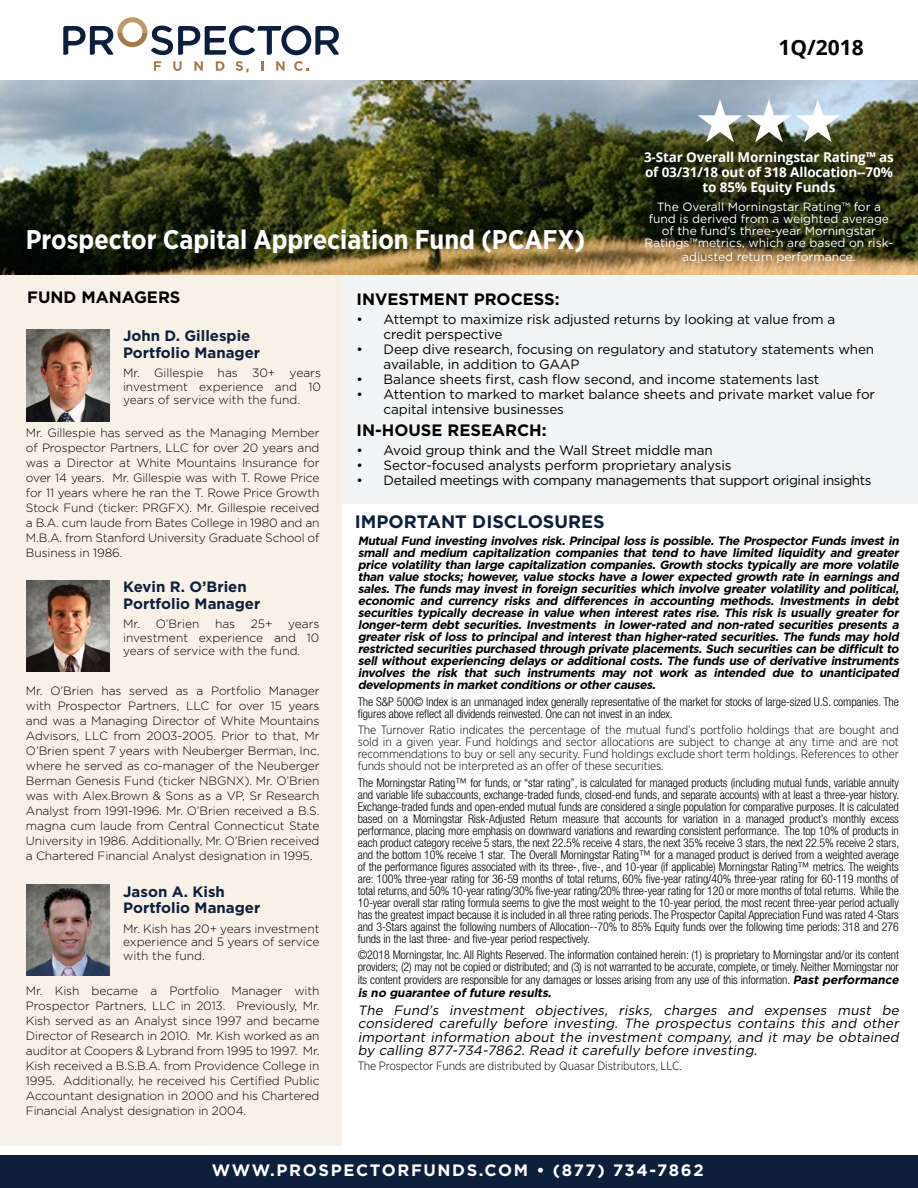
<style>
.page{position:relative;width:918px;height:1188px;background:#fff}
.page>*{position:absolute;margin:0;border:0;box-sizing:border-box;transform-origin:0 0}
.t1{font:60px "Zapf Dingbats";color:#fff}
.t2{font:700 27px "Gotham Narrow";color:#fff}
.t3{font:700 21px "Open Sans";color:#000}
.t4{font:700 18px "Gotham";color:#0d1f3b}
.t5{font:700 16.5px "Gotham";color:#000}
.t6{font:700 16.5px "Gotham";letter-spacing:.1em;color:#fff}
.t7{font:700 15px/16.5px "Gotham";color:#0d1f3b}
.t8{font:13.5px/15px "Gotham";letter-spacing:-.01em;color:#000}
.t9{font:italic 13.5px/13.5px "Gotham";color:#000;text-align:justify}
.t10{font:700 13.5px/15px "Open Sans";letter-spacing:-.01em;color:#fff;text-align:center}
.t11{font:13.5px "Gotham";letter-spacing:-.03em;color:#000}
.t12{font:300 condensed 12px/12px "Helvetica Neue";letter-spacing:-.01em;color:#000}
.t13{font:300 12px/15px "Gotham";letter-spacing:-.01em;color:#000;text-align:justify}
.t14{font:italic 700 12px/12px "Gotham";letter-spacing:-.26em;color:#000;text-align:justify}
.t15{font:300 12px/12px "Gotham Narrow";letter-spacing:-.01em;color:#000;text-align:justify}
.t16{font:12px/12px "Gotham";color:#fff;text-align:center}
.s1{font-family:"Gotham";font-weight:700;font-style:italic;font-stretch:normal}
</style>
<div class="page">
<div style="left:342px;top:272px;width:576px;height:232px;background:#f3f4f5"></div>
<div style="left:0;top:258px;width:342px;height:887px;background:#f7f1e8"></div>
<img style="left:27px;top:329px;width:83px;height:92px">
<img style="left:27px;top:580px;width:83px;height:91px">
<img style="left:27px;top:885px;width:83px;height:91px">
<svg style="left:63px;top:17px;width:276px;height:38px"></svg>
<svg style="left:154px;top:61px;width:7px;height:10px"></svg>
<svg style="left:173px;top:61px;width:9px;height:10px"></svg>
<svg style="left:194px;top:61px;width:9px;height:10px"></svg>
<svg style="left:216px;top:61px;width:8px;height:10px"></svg>
<svg style="left:236px;top:61px;width:13px;height:12px"></svg>
<svg style="left:262px;top:61px;width:2px;height:10px"></svg>
<svg style="left:276px;top:61px;width:9px;height:10px"></svg>
<svg style="left:294px;top:61px;width:14px;height:10px"></svg>
<div style="left:0;top:1156px;width:918px;height:32px;background:#0d1f3b"></div>
<img style="left:0;top:80px;width:918px;height:194px">
<h3 class="t3" style="left:778px;top:32px;width:87px">1Q/2018</h3>
<h2 class="t2" style="left:26px;top:222px;width:561px">Prospector Capital Appreciation Fund (PCAFX)</h2>
<h1 class="t1" style="left:695px;top:92px;width:148px">★★★</h1>
<p class="t10" style="left:645px;top:164px;width:249px">of 03/31/18 out of 318 Allocation--70% to 85% Equity Funds</p>
<p class="t10" style="left:644px;top:149px;width:251px">3-Star Overall Morningstar Rating™ as</p>
<p class="t16" style="left:645px;top:201px;width:250px">The Overall Morningstar Rating™ for a fund is derived from a weighted average of the fund’s three-year Morningstar Ratings™metrics, which are based on risk-</p>
<p class="t16" style="left:682px;top:250px;width:175px">adjusted return performance.</p>
<h3 class="t5" style="left:27px;top:286px;width:13px">FUND</h3>
<h3 class="t5" style="left:81px;top:286px;width:14px">MANAGERS</h3>
<p class="t7" style="left:123px;top:327px;width:139px">JOHN D. GILLESPIE<br>PORTFOLIO MANAGER</p>
<p class="t13" style="left:123px;top:366px;width:200px;line-height:13.5px">Mr. Gillespie has 30+ years investment experience and 10 years of service with the fund.</p>
<p class="t13" style="left:26px;top:425px;width:295px">Mr. Gillespie has served as the Managing Member of Prospector Partners, LLC for over 20 years and was a Director at White Mountains Insurance for over 14 years. Mr. Gillespie was with T. Rowe Price for 11 years where he ran the T. Rowe Price Growth Stock Fund (ticker: PRGFX). Mr. Gillespie received a B.A. cum laude from Bates College in 1980 and an M.B.A. from Stanford University Graduate School of Business in 1986.</p>
<p class="t7" style="left:123px;top:579px;width:139px">KEVIN R. O’BRIEN<br>PORTFOLIO MANAGER</p>
<p class="t13" style="left:123px;top:616px;width:78px">Mr. O’Brien</p>
<p class="t13" style="left:215px;top:616px;width:22px">has</p>
<p class="t13" style="left:251px;top:616px;width:23px">25+</p>
<p class="t13" style="left:123px;top:617px;width:198px;line-height:13.5px;text-indent:165px">years investment experience and 10 years of service with the fund.</p>
<p class="t13" style="left:26px;top:683px;width:295px">Mr. O’Brien has served as a Portfolio Manager with Prospector Partners, LLC for over 15 years and was a Managing Director of White Mountains Advisors, LLC from 2003-2005. Prior to that, Mr O’Brien spent 7 years with Neuberger Berman, Inc. where he served as co-manager of the Neuberger Berman Genesis Fund (ticker NBGNX). Mr. O’Brien was with Alex.Brown &amp; Sons as a VP, Sr Research Analyst from 1991-1996. Mr. O’Brien received a B.S. magna cum laude from Central Connecticut State University in 1986. Additionally, Mr. O’Brien received a Chartered Financial Analyst designation in 1995.</p>
<p class="t7" style="left:123px;top:883px;width:139px">JASON A. KISH<br>PORTFOLIO MANAGER</p>
<p class="t13" style="left:123px;top:921px;width:198px;line-height:13.5px">Mr. Kish has 20+ years investment experience and 5 years of service with the fund.</p>
<p class="t13" style="left:26px;top:983px;width:295px">Mr. Kish became a Portfolio Manager with Prospector Partners, LLC in 2013. Previously, Mr.<br>Kish served as an Analyst since 1997 and became Director of Research in 2010. Mr. Kish worked as an auditor at Coopers &amp; Lybrand from 1995 to 1997. Mr.<br>Kish received a B.S.B.A. from Providence College in 1995. Additionally, he received his Certified Public Accountant designation in 2000 and his Chartered Financial Analyst designation in 2004.</p>
<h3 class="t5" style="left:357px;top:288px;width:205px">INVESTMENT PROCESS:</h3>
<p class="t8" style="left:384px;top:312px;width:453px;text-indent:-27px">• Attempt to maximize risk adjusted returns by looking at value from a credit perspective</p>
<p class="t8" style="left:384px;top:342px;width:492px;text-indent:-27px">• Deep dive research, focusing on regulatory and statutory statements when available, in addition to GAAP</p>
<p class="t8" style="left:357px;top:371px;width:464px">• Balance sheets first, cash flow second, and income statements last</p>
<p class="t8" style="left:384px;top:386px;width:493px;text-indent:-27px">• Attention to marked to market balance sheets and private market value for capital intensive businesses</p>
<h3 class="t5" style="left:357px;top:419px;width:192px">IN-HOUSE RESEARCH:</h3>
<p class="t8" style="left:357px;top:443px;width:358px">• Avoid group think and the Wall Street middle man</p>
<p class="t8" style="left:357px;top:458px;width:376px">• Sector-focused analysts perform proprietary analysis</p>
<p class="t11" style="left:357px;top:472px;width:517px">• Detailed meetings with company managements that support original insights</p>
<h3 class="t4" style="left:355px;top:510px;width:251px">I MPORTANT DISCLOSURES</h3>
<p class="t14" style="left:358px;top:535px;width:545px">M utual Fund investing involves risk. Principal loss is possible. The Prospector Funds invest in small and medium capitalization companies that tend to have limited liquidity and greater price volatility than large capitalization companies. Growth stocks typically are more volatile than value stocks; however, value stocks have a lower expected growth rate in earnings and sales. The funds may invest in foreign securities which involve greater volatility and political, economic and currency risks and differences in accounting methods. Investments in debt securities typically decrease in value when interest rates rise. This risk is usually greater for longer-term debt securities. Investments in lower-rated and non-rated securities presents a greater risk of loss to principal and interest than higher-rated securities. The funds may hold restricted securitiespurchased through private placements.Such securitiescan be difficultto sell without experiencing delays or additional costs. The funds use of derivative instruments involves the risk that such instruments may not work as intended due to unanticipated developmentsin marketconditionsorothercauses.</p>
<p class="t12" style="left:358px;top:696px;width:543px">The S&amp;P 500© Index is an unmanaged index generally representative of the market for stocks of large-sized U.S. companies. The figures above reflect all dividends reinvested. One can not invest in an index.</p>
<p class="t15" style="left:358px;top:724px;width:543px">The Turnover Ratio indicates the percentage of the mutual fund’s portfolio holdings that are bought and sold in a given year. Fund holdings and sector allocations are subject to change at any time and are not recommendations to buy or sell any security. Fund holdings exclude short term holdings. References to other funds should not be interpreted as an offer of these securities.</p>
<p class="t12" style="left:358px;top:777px;width:543px;text-align:justify">The Morningstar Rating™ for funds, or “star rating”, is calculated for managed products (including mutual funds, variable annuity and variable life subaccounts, exchange-traded funds, closed-end funds, and separate accounts) with at least a three-year history.<br>Exchange-traded funds and open-ended mutual funds are considered a single population for comparative purposes. It is calculated based on a Morningstar Risk-Adjusted Return measure that accounts for variation in a managed product’s monthly excess performance, placing more emphasis on downward variations and rewarding consistent performance. The top 10% of products in each product category receive 5 stars, the next 22.5% receive 4 stars, the next 35% receive 3 stars, the next 22.5% receive 2 stars, and the bottom 10% receive 1 star. The Overall Morningstar Rating™ for a managed product is derived from a weighted average of the performance figures associated with its three-, five-, and 10-year (if applicable) Morningstar Rating™ metrics. The weights are: 100% three-year rating for 36-59 months of total returns, 60% five-year rating/40% three-year rating for 60-119 months of total returns, and 50% 10-year rating/30% five-year rating/20% three-year rating for 120 or more months of total returns. While the 10-year overall star rating formula seems to give the most weight to the 10-year period, the most recent three-year period actually has the greatest impact because it is included in all three rating periods. The Prospector Capital Appreciation Fund was rated 4-Stars and 3-Stars against the following numbers of Allocation--70% to 85% Equity funds over the following time periods: 318 and 276 funds in the last three- and five-year period respectively.</p>
<p class="t12" style="left:358px;top:949px;width:545px">©2018 Morningstar, Inc. All Rights Reserved. The information contained herein: (1) is proprietary to Morningstar and/or its content providers; (2) may not be copied or distributed; and (3) is not warranted to be accurate, complete, or timely. Neither Morningstar nor its content providers are responsible for any damages or losses arising from any use of this information. <span class="s1">Past performance</span></p>
<p class="t14" style="left:358px;top:987px;width:198px">is no guarantee offuture results.</p>
<p class="t9" style="left:358px;top:1003px;width:546px">The Fund’s investment objectives, risks, charges and expenses must be considered carefully before investing. The prospectus contains this and other important information about the investment company, and it may be obtained by calling 877-734-7862. Read it carefully before investing.</p>
<p class="t15" style="left:358px;top:1060px;width:326px">The Prospector Funds are distributed by Quasar Distributors, LLC.</p>
<h3 class="t6" style="left:212px;top:1159px;width:494px">WWW.PROSPECTORFUNDS.COM • (877) 734-7862</h3>
</div>
